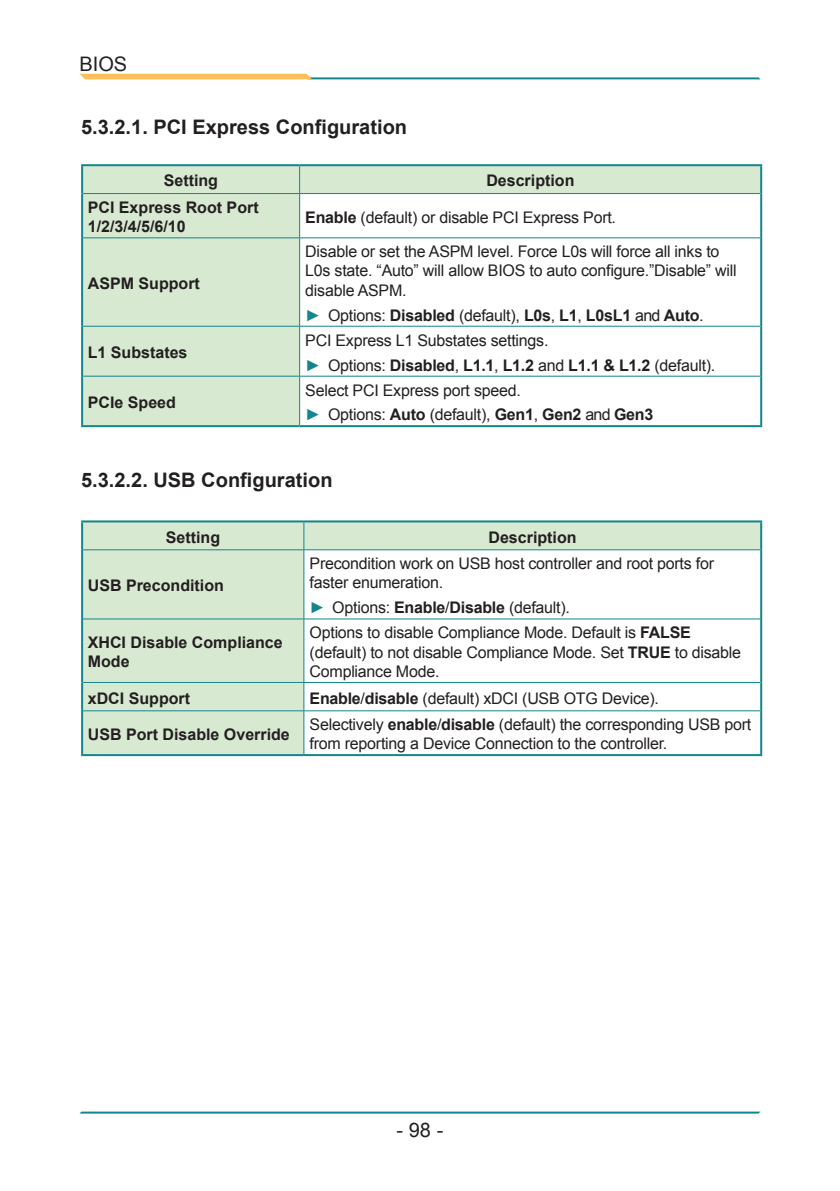
<style>
.page{position:relative;width:840px;height:1191px;background:#fff}
.page>*{position:absolute;margin:0;border:0;box-sizing:border-box;transform-origin:0 0}
.基本段落4{font:700 20px "Arial";color:#231f20}
.t1{font:20px "Arial";color:#231f20}
.table_body_text{font:16px/19.2px "Arial";letter-spacing:-.015em;color:#231f20}
.table_key_fields{font:700 16px/19.2px "Arial";color:#231f20}
.table_heading{font:700 16px "Arial";color:#231f20}
.s1{font-weight:700}
.s2{color:#12868d}
.s3{font-weight:400;color:#12868d}
.s4{font-weight:400}
</style>
<div class="page">
<hr style="left:80px;top:1111px;width:679px;height:2px;background:#12868d">
<hr style="left:307px;top:77px;width:452px;height:2px;background:#12868d">
<svg style="left:80px;top:74px;width:232px;height:5px"></svg>
<svg style="left:83px;top:166px;width:676px;height:259px"></svg>
<svg style="left:299px;top:166px;width:1px;height:27px"></svg>
<hr style="left:83px;top:193px;width:216px;height:1px;background:#12868d">
<hr style="left:299px;top:193px;width:460px;height:1px;background:#12868d">
<hr style="left:299px;top:194px;width:1px;height:44px;background:#12868d">
<hr style="left:83px;top:237px;width:216px;height:1px;background:#12868d">
<hr style="left:299px;top:237px;width:460px;height:1px;background:#12868d">
<hr style="left:299px;top:238px;width:1px;height:88px;background:#12868d">
<hr style="left:83px;top:326px;width:216px;height:1px;background:#12868d">
<hr style="left:299px;top:326px;width:460px;height:1px;background:#12868d">
<hr style="left:299px;top:326px;width:1px;height:50px;background:#12868d">
<hr style="left:83px;top:376px;width:216px;height:1px;background:#12868d">
<hr style="left:299px;top:376px;width:460px;height:1px;background:#12868d">
<hr style="left:299px;top:376px;width:1px;height:49px;background:#12868d">
<hr style="left:81px;top:376px;width:2px;height:49px;background:#12868d">
<hr style="left:759px;top:376px;width:2px;height:49px;background:#12868d">
<hr style="left:81px;top:425px;width:218px;height:2px;background:#12868d">
<hr style="left:299px;top:425px;width:462px;height:2px;background:#12868d">
<hr style="left:81px;top:164px;width:218px;height:2px;background:#12868d">
<hr style="left:81px;top:166px;width:2px;height:28px;background:#12868d">
<hr style="left:299px;top:164px;width:462px;height:2px;background:#12868d">
<hr style="left:759px;top:166px;width:2px;height:28px;background:#12868d">
<hr style="left:81px;top:194px;width:2px;height:44px;background:#12868d">
<hr style="left:759px;top:194px;width:2px;height:44px;background:#12868d">
<hr style="left:81px;top:238px;width:2px;height:88px;background:#12868d">
<hr style="left:759px;top:238px;width:2px;height:88px;background:#12868d">
<hr style="left:81px;top:326px;width:2px;height:50px;background:#12868d">
<hr style="left:759px;top:326px;width:2px;height:50px;background:#12868d">
<svg style="left:83px;top:522px;width:676px;height:232px"></svg>
<hr style="left:81px;top:520px;width:223px;height:2px;background:#12868d">
<hr style="left:81px;top:522px;width:2px;height:28px;background:#12868d">
<hr style="left:304px;top:520px;width:457px;height:2px;background:#12868d">
<hr style="left:759px;top:522px;width:2px;height:28px;background:#12868d">
<hr style="left:81px;top:550px;width:2px;height:69px;background:#12868d">
<hr style="left:759px;top:550px;width:2px;height:69px;background:#12868d">
<hr style="left:81px;top:619px;width:2px;height:63px;background:#12868d">
<hr style="left:759px;top:619px;width:2px;height:63px;background:#12868d">
<hr style="left:81px;top:682px;width:2px;height:29px;background:#12868d">
<hr style="left:759px;top:682px;width:2px;height:29px;background:#12868d">
<hr style="left:81px;top:711px;width:2px;height:43px;background:#12868d">
<hr style="left:759px;top:711px;width:2px;height:43px;background:#12868d">
<hr style="left:81px;top:754px;width:223px;height:2px;background:#12868d">
<hr style="left:304px;top:754px;width:457px;height:2px;background:#12868d">
<svg style="left:303px;top:522px;width:1px;height:27px"></svg>
<hr style="left:83px;top:549px;width:221px;height:1px;background:#12868d">
<hr style="left:304px;top:549px;width:455px;height:1px;background:#12868d">
<hr style="left:303px;top:550px;width:1px;height:68px;background:#12868d">
<hr style="left:83px;top:618px;width:221px;height:1px;background:#12868d">
<hr style="left:304px;top:618px;width:455px;height:1px;background:#12868d">
<hr style="left:303px;top:619px;width:1px;height:63px;background:#12868d">
<hr style="left:83px;top:682px;width:221px;height:1px;background:#12868d">
<hr style="left:304px;top:682px;width:455px;height:1px;background:#12868d">
<svg style="left:303px;top:682px;width:1px;height:28px"></svg>
<hr style="left:83px;top:710px;width:221px;height:1px;background:#12868d">
<hr style="left:304px;top:710px;width:455px;height:1px;background:#12868d">
<hr style="left:303px;top:711px;width:1px;height:43px;background:#12868d">
<p class="t1" style="left:79px;top:51px;width:49px">BIOS</p>
<p class="基本段落4" style="left:81px;top:113px;width:327px">5.3.2.1. PCI Express Configuration</p>
<p class="table_heading" style="left:164px;top:170px;width:56px">Setting</p>
<p class="table_heading" style="left:486px;top:170px;width:90px">Description</p>
<p class="table_key_fields" style="left:88px;top:198px;width:172px">PCI Express Root Port<br>1/2/3/4/5/6/10</p>
<p class="table_body_text" style="left:305px;top:207px;width:312px"><span class="s1">Enable</span> (default) or disable PCI Express Port.</p>
<p class="table_key_fields" style="left:88px;top:274px;width:113px">ASPM Support</p>
<p class="table_key_fields" style="left:88px;top:343px;width:101px">L1 Substates</p>
<p class="table_key_fields" style="left:88px;top:393px;width:90px">PCIe Speed</p>
<p class="table_body_text" style="left:305px;top:242px;width:433px">Disable or set the ASPM level. Force L0s will force all inks to<br>L0s state. “Auto” will allow BIOS to auto configure.”Disable” will disable ASPM.</p>
<p class="table_body_text" style="left:305px;top:305px;width:400px"><span class="s2">►</span> Options: <span class="s1">Disabled</span> (default), <span class="s1">L0s</span>, <span class="s1">L1</span>, <span class="s1">L0sL1</span> and <span class="s1">Auto</span>.</p>
<p class="table_body_text" style="left:305px;top:330px;width:244px">PCI Express L1 Substates settings.</p>
<p class="table_key_fields" style="left:305px;top:356px;width:411px"><span class="s3">►</span> <span class="s4">Options:</span> Disabled<span class="s4">,</span> L1.1<span class="s4">,</span> L1.2 <span class="s4">and</span> L1.1 &amp; L1.2 <span class="s4">(default).</span></p>
<p class="table_body_text" style="left:305px;top:380px;width:217px">Select PCI Express port speed.</p>
<p class="table_body_text" style="left:305px;top:405px;width:349px"><span class="s2">►</span> Options: <span class="s1">Auto</span> (default), <span class="s1">Gen1</span>, <span class="s1">Gen2</span> and <span class="s1">Gen3</span></p>
<p class="基本段落4" style="left:81px;top:467px;width:253px">5.3.2.2. USB Configuration</p>
<p class="table_heading" style="left:166px;top:526px;width:56px">Setting</p>
<p class="table_heading" style="left:488px;top:526px;width:90px">Description</p>
<p class="table_key_fields" style="left:88px;top:576px;width:138px">USB Precondition</p>
<p class="table_body_text" style="left:309px;top:554px;width:406px">Precondition work on USB host controller and root ports for faster enumeration.</p>
<p class="table_body_text" style="left:309px;top:598px;width:262px"><span class="s2">►</span> Options: <span class="s1">Enable</span>/<span class="s1">Disable</span> (default).</p>
<p class="table_key_fields" style="left:88px;top:633px;width:196px">XHCI Disable Compliance<br>Mode</p>
<p class="table_body_text" style="left:309px;top:623px;width:433px">Options to disable Compliance Mode. Default is <span class="s1">FALSE </span>(default) to not disable Compliance Mode. Set <span class="s1">TRUE</span> to disable<br>Compliance Mode.</p>
<p class="table_key_fields" style="left:88px;top:689px;width:104px">xDCI Support</p>
<p class="table_body_text" style="left:309px;top:688px;width:351px"><span class="s1">Enable</span>/<span class="s1">disable</span> (default) xDCI (USB OTG Device).</p>
<p class="table_key_fields" style="left:88px;top:725px;width:203px">USB Port Disable Override</p>
<p class="table_body_text" style="left:309px;top:715px;width:443px">Selectively <span class="s1">enable</span>/<span class="s1">disable</span> (default) the corresponding USB port from reporting a Device Connection to the controller.</p>
<p class="t1" style="left:396px;top:1116px;width:48px">- 98 -</p>
</div>
